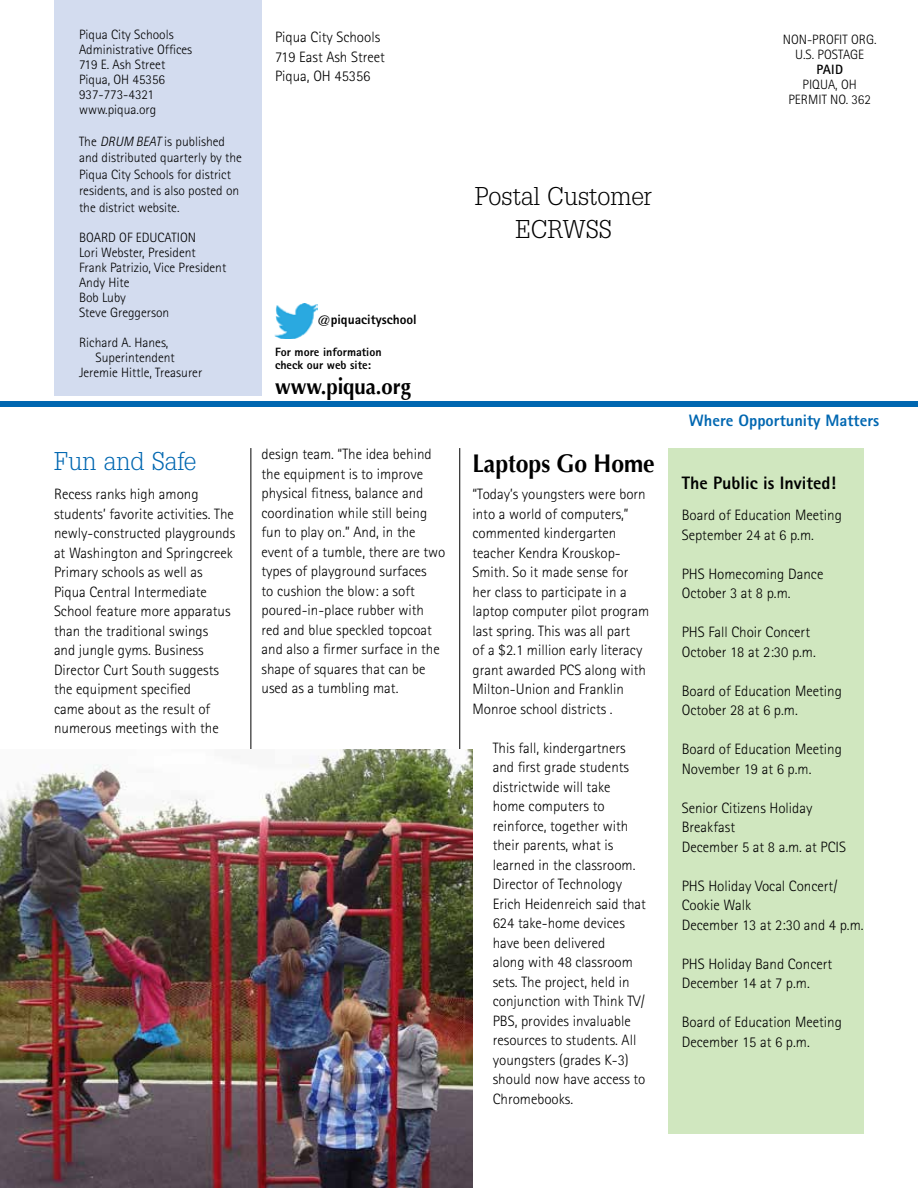
<style>
.page{position:relative;width:918px;height:1188px;background:#fff}
.page>*{position:absolute;margin:0;border:0;box-sizing:border-box;transform-origin:0 0}
.t1{font:27px/33px "Square Serif Light DTC";color:#000;text-align:center}
.t2{font:27px "Square Serif Light DTC";color:#0067b1}
.t3{font:700 25.5px "Optima";color:#000;scale:.9 1}
.t4{font:700 22.5px "Optima";color:#000;scale:.9 1}
.t5{font:800 18px "Rotis Sans Serif";color:#000}
.t6{font:800 16.5px "Rotis Sans Serif";color:#0067b1}
.t7{font:300 15px/19.5px "Rotis Sans Serif";color:#000}
.t8{font:300 13.5px/15px "Rotis Sans Serif";color:#000}
.t9{font:800 13.5px "Rotis Sans Serif";color:#000}
.t10{font:700 13.5px "Rotis Sans Serif";color:#000}
.t11{font:800 12px/12.8px "Rotis Sans Serif";color:#000}
.s1{font-style:italic}
</style>
<div class="page">
<hr style="left:459px;top:448px;width:1px;height:686px;background:#000">
<hr style="left:250px;top:448px;width:1px;height:686px;background:#000">
<div style="left:668px;top:448px;width:196px;height:686px;background:#d0e7bf"></div>
<div style="left:0;top:401px;width:918px;height:6px;background:#0067b1"></div>
<div style="left:54px;top:0;width:208px;height:395px;background:#d3dcef"></div>
<img style="left:0;top:750px;width:472px;height:438px">
<img style="left:274px;top:304px;width:43px;height:35px">
<p class="t8" style="left:79px;top:27px;width:115px">Piqua City Schools<br>Administrative Offices<br>719 E. Ash Street<br>Piqua, OH 45356<br>937-773-4321 www.piqua.org</p>
<p class="t8" style="left:79px;top:133px;width:164px;line-height:16.5px">The <span class="s1">DRUM BEAT</span> is published and distributed quarterly by the<br>Piqua City Schools for district residents, and is also posted on the district website.</p>
<p class="t8" style="left:79px;top:230px;width:149px">BOARD OF EDUCATION<br>Lori Webster, President<br>Frank Patrizio, Vice President<br>Andy Hite<br>Bob Luby<br>Steve Greggerson</p>
<p class="t8" style="left:79px;top:335px;width:91px">Richard A. Hanes,</p>
<p class="t8" style="left:96px;top:350px;width:81px">Superintendent</p>
<p class="t8" style="left:79px;top:365px;width:125px">Jeremie Hittle, Treasurer</p>
<p class="t7" style="left:275px;top:27px;width:111px">Piqua City Schools<br>719 East Ash Street<br>Piqua, OH 45356</p>
<p class="t9" style="left:317px;top:311px;width:101px">@piquacityschool</p>
<p class="t11" style="left:275px;top:346px;width:108px">For more information check our web site:</p>
<h3 class="t4" style="left:275px;top:374px;width:152px">www.piqua.org</h3>
<h1 class="t1" style="left:475px;top:179px;width:179px">Postal Customer<br>ECRWSS</h1>
<p class="t7" style="left:262px;top:445px;width:185px">design team. “The idea behind the equipment is to improve physical fitness, balance and coordination while still being fun to play on.” And, in the event of a tumble, there are two types of playground surfaces<br>to cushion the blow: a soft poured-in-place rubber with red and blue speckled topcoat and also a firmer surface in the shape of squares that can be used as a tumbling mat.</p>
<h1 class="t2" style="left:54px;top:446px;width:144px">Fun and Safe</h1>
<h2 class="t3" style="left:472px;top:448px;width:204px">Laptops Go Home</h2>
<p class="t7" style="left:472px;top:484px;width:178px">“Today’s youngsters were born into a world of computers,” commented kindergarten teacher Kendra Krouskop-<br>Smith. So it made sense for her class to participate in a laptop computer pilot program last spring. This was all part<br>of a $2.1 million early literacy grant awarded PCS along with<br>Milton-Union and Franklin<br>Monroe school districts .</p>
<p class="t7" style="left:493px;top:738px;width:155px">This fall, kindergartners and first grade students districtwide will take home computers to reinforce, together with their parents, what is learned in the classroom.<br>Director of Technology<br>Erich Heidenreich said that<br>624 take-home devices have been delivered<br>along with 48 classroom sets. The project, held in conjunction with Think TV/<br>PBS, provides invaluable resources to students. All youngsters (grades K-3) should now have access to<br>Chromebooks.</p>
<p class="t7" style="left:54px;top:484px;width:183px">Recess ranks high among students’ favorite activities. The newly-constructed playgrounds at Washington and Springcreek<br>Primary schools as well as<br>Piqua Central Intermediate<br>School feature more apparatus than the traditional swings<br>and jungle gyms. Business<br>Director Curt South suggests the equipment specified<br>came about as the result of numerous meetings with the</p>
<p class="t8" style="left:783px;top:32px;width:95px;text-align:center">NON-PROFIT ORG.<br>U.S. POSTAGE</p>
<p class="t10" style="left:816px;top:61px;width:28px">PAID</p>
<p class="t8" style="left:788px;top:77px;width:84px;text-align:center">PIQUA, OH<br>PERMIT NO. 362</p>
<p class="t6" style="left:689px;top:409px;width:192px">Where Opportunity Matters</p>
<p class="t5" style="left:682px;top:471px;width:156px">The Public is Invited!</p>
<p class="t7" style="left:682px;top:505px;width:162px">Board of Education Meeting<br>September 24 at 6 p.m.</p>
<p class="t7" style="left:682px;top:564px;width:143px">PHS Homecoming Dance<br>October 3 at 8 p.m.</p>
<p class="t7" style="left:682px;top:622px;width:136px">PHS Fall Choir Concert<br>October 18 at 2:30 p.m.</p>
<p class="t7" style="left:682px;top:681px;width:162px">Board of Education Meeting<br>October 28 at 6 p.m.</p>
<p class="t7" style="left:682px;top:739px;width:162px">Board of Education Meeting<br>November 19 at 6 p.m.</p>
<p class="t7" style="left:682px;top:798px;width:166px">Senior Citizens Holiday<br>Breakfast<br>December 5 at 8 a.m. at PCIS</p>
<p class="t7" style="left:682px;top:876px;width:183px">PHS Holiday Vocal Concert/<br>Cookie Walk<br>December 13 at 2:30 and 4 p.m.</p>
<p class="t7" style="left:682px;top:954px;width:152px">PHS Holiday Band Concert<br>December 14 at 7 p.m.</p>
<p class="t7" style="left:682px;top:1012px;width:162px">Board of Education Meeting<br>December 15 at 6 p.m.</p>
</div>
